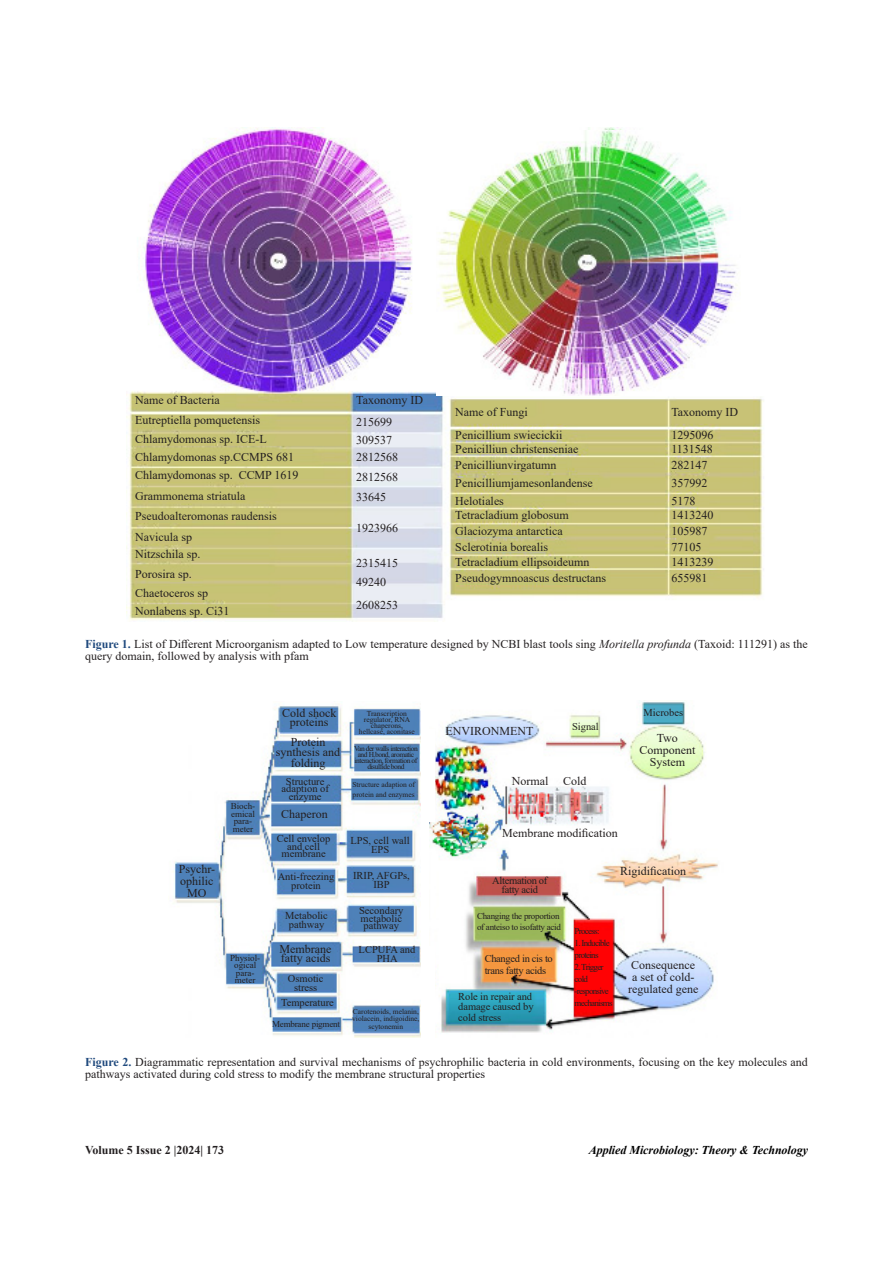
<style>
.page{position:relative;width:893px;height:1263px;background:#fff}
.page>*{position:absolute;margin:0;border:0;box-sizing:border-box;transform-origin:0 0}
.正文{font:12px/12px "Times New Roman";color:#231f20}
.t1{font:italic 700 12px "Times New Roman";letter-spacing:-.005em;color:#000}
.t2{font:700 12px "Times New Roman";color:#231f20}
.t3{font:10.5px/9px "Times New Roman";color:#231f20;text-align:center}
.t4{font:10.5px/9px "Times New Roman";letter-spacing:-.03em;color:#231f20;text-align:center}
.t5{font:9px/10.5px "Times New Roman";letter-spacing:-.03em;color:#231f20}
.t6{font:9px/12px "Times New Roman";letter-spacing:-.08em;color:#231f20}
.t7{font:9px/7.5px "Times New Roman";color:#231f20}
.t8{font:7.5px/6px "Times New Roman";color:#231f20}
.t9{font:7.5px/6px "Times New Roman";letter-spacing:-.06em;color:#231f20;text-align:center}
.s1{font-weight:700;color:#1f497d}
.s2{font-style:italic}
</style>
<div class="page">
<img style="left:127px;top:128px;width:637px;height:494px">
<img style="left:437px;top:130px;width:327px;height:265px">
<img style="left:174px;top:704px;width:246px;height:333px">
<img style="left:430px;top:701px;width:288px;height:332px">
<div style="left:427px;top:729px;width:8px;height:93px;background:#fff"></div>
<div style="left:427px;top:946px;width:8px;height:93px;background:#fff"></div>
<p class="正文" style="left:135px;top:394px;width:86px">Name of Bacteria</p>
<p class="正文" style="left:356px;top:393px;width:68px">Taxonomy ID</p>
<p class="正文" style="left:356px;top:416px;width:37px">215699</p>
<p class="正文" style="left:356px;top:433px;width:37px">309537</p>
<p class="正文" style="left:356px;top:450px;width:43px">2812568</p>
<p class="正文" style="left:356px;top:471px;width:43px">2812568</p>
<p class="正文" style="left:356px;top:490px;width:31px">33645</p>
<p class="正文" style="left:356px;top:522px;width:43px">1923966</p>
<p class="正文" style="left:356px;top:556px;width:43px">2315415</p>
<p class="正文" style="left:356px;top:576px;width:31px">49240</p>
<p class="正文" style="left:356px;top:598px;width:43px">2608253</p>
<p class="正文" style="left:85px;top:637px;width:724px"><span class="s1">Figure 1.</span> List of Different Microorganism adapted to Low temperature designed by NCBI blast tools sing <span class="s2">Moritella profunda</span> (Taxoid: 111291) as the query domain, followed by analysis with pfam</p>
<p class="正文" style="left:455px;top:406px;width:74px">Name of Fungi</p>
<p class="正文" style="left:455px;top:429px;width:109px">Penicillium swiecickii</p>
<p class="正文" style="left:455px;top:443px;width:124px">Penicilliun christenseniae</p>
<p class="正文" style="left:455px;top:458px;width:103px">Penicilliunvirgatumn</p>
<p class="正文" style="left:455px;top:477px;width:139px">Penicilliumjamesonlandense</p>
<p class="正文" style="left:455px;top:494px;width:50px">Helotiales</p>
<p class="正文" style="left:455px;top:541px;width:94px">Sclerotinia borealis</p>
<p class="正文" style="left:455px;top:556px;width:136px">Tetracladium ellipsoideumn</p>
<p class="正文" style="left:455px;top:572px;width:152px">Pseudogymnoascus destructans</p>
<p class="正文" style="left:671px;top:406px;width:68px">Taxonomy ID</p>
<p class="正文" style="left:671px;top:429px;width:43px">1295096</p>
<p class="正文" style="left:671px;top:443px;width:43px">1131548</p>
<p class="正文" style="left:671px;top:458px;width:37px">282147</p>
<p class="正文" style="left:671px;top:477px;width:37px">357992</p>
<p class="正文" style="left:671px;top:494px;width:25px">5178</p>
<p class="正文" style="left:671px;top:509px;width:43px">1413240</p>
<p class="正文" style="left:671px;top:524px;width:37px">105987</p>
<p class="正文" style="left:671px;top:541px;width:31px">77105</p>
<p class="正文" style="left:671px;top:556px;width:43px">1413239</p>
<p class="正文" style="left:671px;top:572px;width:37px">655981</p>
<p class="正文" style="left:135px;top:414px;width:126px">Eutreptiella pomquetensis</p>
<p class="正文" style="left:135px;top:432px;width:133px">Chlamydomonas sp. ICE-L</p>
<p class="正文" style="left:135px;top:451px;width:161px">Chlamydomonas sp.CCMPS 681</p>
<p class="正文" style="left:135px;top:469px;width:165px">Chlamydomonas sp. CCMP 1619</p>
<p class="正文" style="left:135px;top:489px;width:112px">Grammonema striatula</p>
<p class="正文" style="left:455px;top:509px;width:115px">Tetracladium globosum</p>
<p class="正文" style="left:135px;top:510px;width:143px">Pseudoalteromonas raudensis</p>
<p class="正文" style="left:455px;top:524px;width:109px">Glaciozyma antarctica</p>
<p class="正文" style="left:135px;top:530px;width:58px">Navicula sp</p>
<p class="正文" style="left:135px;top:548px;width:67px">Nitzschila sp.</p>
<p class="正文" style="left:135px;top:567px;width:58px">Porosira sp.</p>
<p class="正文" style="left:135px;top:605px;width:96px">Nonlabens sp. Ci31</p>
<p class="正文" style="left:135px;top:587px;width:74px">Chaetoceros sp</p>
<p class="正文" style="left:179px;top:863px;width:38px;text-align:center">Psychr&shy;ophilic<br>MO</p>
<p class="t7" style="left:231px;top:802px;width:26px">Bioch&shy;emical</p>
<p class="t7" style="left:233px;top:817px;width:22px">para&shy;meter</p>
<p class="t7" style="left:230px;top:954px;width:32px;text-align:center">Physiol&shy;ogical</p>
<p class="t7" style="left:235px;top:969px;width:22px">para&shy;meter</p>
<p class="正文" style="left:282px;top:707px;width:56px">Cold shock</p>
<p class="正文" style="left:290px;top:716px;width:40px">proteins</p>
<p class="t8" style="left:359px;top:710px;width:57px;text-align:center">Transcription regulator, RNA chaperons, hellcase, aconitase</p>
<p class="正文" style="left:276px;top:736px;width:66px;line-height:10.5px;text-align:center">Protein synthesis and folding</p>
<p class="t9" style="left:354px;top:745px;width:65px">Van der walls interaction and H.bond, aromatic interaction, formation of disulfide bond</p>
<p class="t8" style="left:352px;top:779px;width:64px;line-height:10.5px">Structure adaption of protein and enzymes</p>
<p class="t3" style="left:281px;top:777px;width:49px;line-height:7.5px">Structure adaption of enzyme</p>
<p class="正文" style="left:281px;top:808px;width:48px">Chaperon</p>
<p class="t3" style="left:277px;top:834px;width:55px;line-height:7.5px">Cell envelop and cell membrane</p>
<p class="t3" style="left:351px;top:835px;width:61px">LPS, cell wall<br>EPS</p>
<p class="t3" style="left:353px;top:871px;width:58px">IRIP, AFGPs,<br>IBP</p>
<p class="t3" style="left:278px;top:871px;width:58px">Anti-freezing protein</p>
<p class="t3" style="left:285px;top:910px;width:44px">Metabolic pathway</p>
<p class="t3" style="left:359px;top:907px;width:46px;line-height:7.5px;text-align:left">Secondary metabolic pathway</p>
<p class="正文" style="left:280px;top:944px;width:53px;line-height:9px">Membrane fatty acids</p>
<p class="t3" style="left:288px;top:973px;width:37px">Osmotic stress</p>
<p class="t3" style="left:359px;top:945px;width:58px">LCPUFA and<br>PHA</p>
<p class="t3" style="left:281px;top:998px;width:54px">Temperature</p>
<p class="t8" style="left:352px;top:1007px;width:69px;line-height:7.5px">Carotenoids, melanin, violacein, indigoidine,</p>
<p class="t5" style="left:272px;top:1018px;width:70px">Membrane pigment</p>
<p class="t8" style="left:369px;top:1023px;width:36px">scytonemin</p>
<p class="正文" style="left:445px;top:725px;width:89px">ENVIRONMENT</p>
<p class="t3" style="left:572px;top:721px;width:28px">Signal</p>
<p class="正文" style="left:512px;top:774px;width:38px">Normal</p>
<p class="正文" style="left:563px;top:774px;width:25px">Cold</p>
<p class="正文" style="left:502px;top:826px;width:117px">Membrane modification</p>
<p class="t3" style="left:643px;top:708px;width:41px">Microbes</p>
<p class="正文" style="left:657px;top:732px;width:23px">Two</p>
<p class="正文" style="left:639px;top:744px;width:58px">Component</p>
<p class="正文" style="left:650px;top:756px;width:37px">System</p>
<p class="正文" style="left:620px;top:865px;width:68px">Rigidification</p>
<p class="t4" style="left:492px;top:876px;width:57px">Alternation of fatty acid</p>
<p class="t5" style="left:477px;top:911px;width:85px">Changing the proportion of anteiso to isofatty acid</p>
<p class="t4" style="left:485px;top:952px;width:70px;line-height:12px;text-align:left">Changed in cis to trans fatty acids</p>
<p class="正文" style="left:628px;top:959px;width:72px;text-align:center">Consequence a set of cold&shy;regulated gene</p>
<p class="t3" style="left:458px;top:990px;width:77px;line-height:10.5px;text-align:left">Role in repair and damage caused by cold stress</p>
<p class="t6" style="left:575px;top:924px;width:26px">Process:</p>
<p class="t6" style="left:575px;top:936px;width:37px">1. Inducible</p>
<p class="t6" style="left:575px;top:948px;width:25px">proteins</p>
<p class="t6" style="left:575px;top:960px;width:31px">2. Trigger</p>
<p class="t5" style="left:575px;top:973px;width:15px">cold</p>
<p class="t6" style="left:575px;top:984px;width:40px">-responsive mechanisms</p>
<p class="正文" style="left:85px;top:1056px;width:724px"><span class="s1">Figure 2.</span> Diagrammatic representation and survival mechanisms of psychrophilic bacteria in cold environments, focusing on the key molecules and pathways activated during cold stress to modify the membrane structural properties</p>
<p class="t2" style="left:85px;top:1141px;width:141px">Volume 5 Issue 2 |2024| 173</p>
<p class="t1" style="left:589px;top:1141px;width:221px">Applied Microbiology: Theory &amp; Technology</p>
</div>
